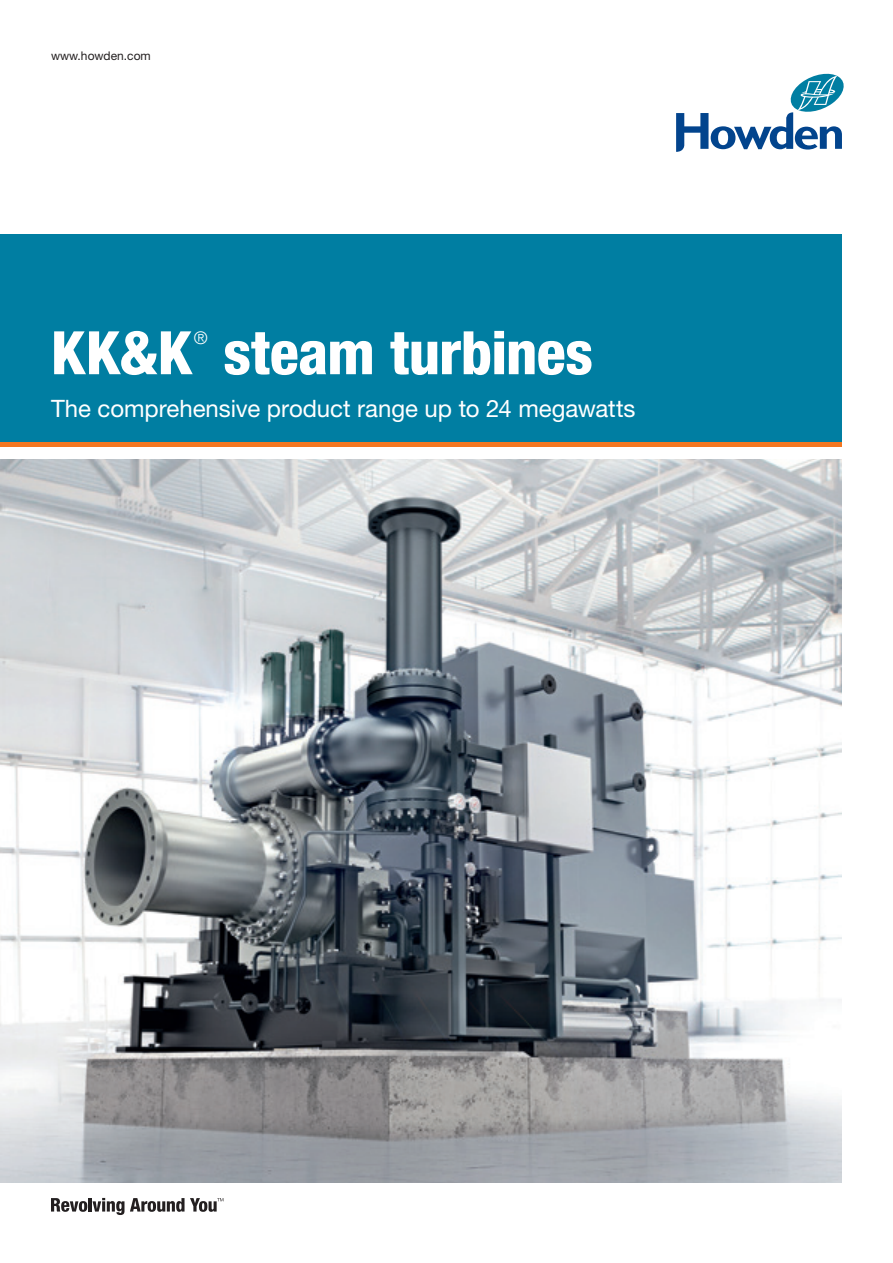
<style>
.page{position:relative;width:893px;height:1263px;background:#fff}
.page>*{position:absolute;margin:0;border:0;box-sizing:border-box;transform-origin:0 0}
.t1{font:800 condensed 60px "Helvetica Neue LT Pro";letter-spacing:-.01em;color:#fff}
.t2{font:24px "Helvetica Neue LT Pro";letter-spacing:-.005em;color:#fff}
.t3{font:300 17.55px "Helvetica Neue LT Pro";color:#fff}
.t4{font:12px "Helvetica Neue LT Pro";color:#231f20}
</style>
<div class="page">
<img style="left:0;top:459px;width:842px;height:723px">
<svg style="left:676px;top:74px;width:168px;height:78px"></svg>
<div style="left:0;top:234px;width:842px;height:208px;background:#007ea2"></div>
<hr style="left:0;top:442px;width:842px;height:4px;background:#f47721">
<svg style="left:51px;top:1198px;width:73px;height:17px"></svg>
<svg style="left:130px;top:1198px;width:93px;height:14px"></svg>
<p class="t4" style="left:51px;top:48px;width:101px">www.howden.com</p>
<h1 class="t1" style="left:51px;top:316px;width:143px">KK&amp;K</h1>
<p class="t3" style="left:194px;top:327px;width:15px">®</p>
<h1 class="t1" style="left:223px;top:316px;width:371px">steam turbines</h1>
<p class="t2" style="left:51px;top:393px;width:586px">The comprehensive product range up to 24 megawatts</p>
</div>
